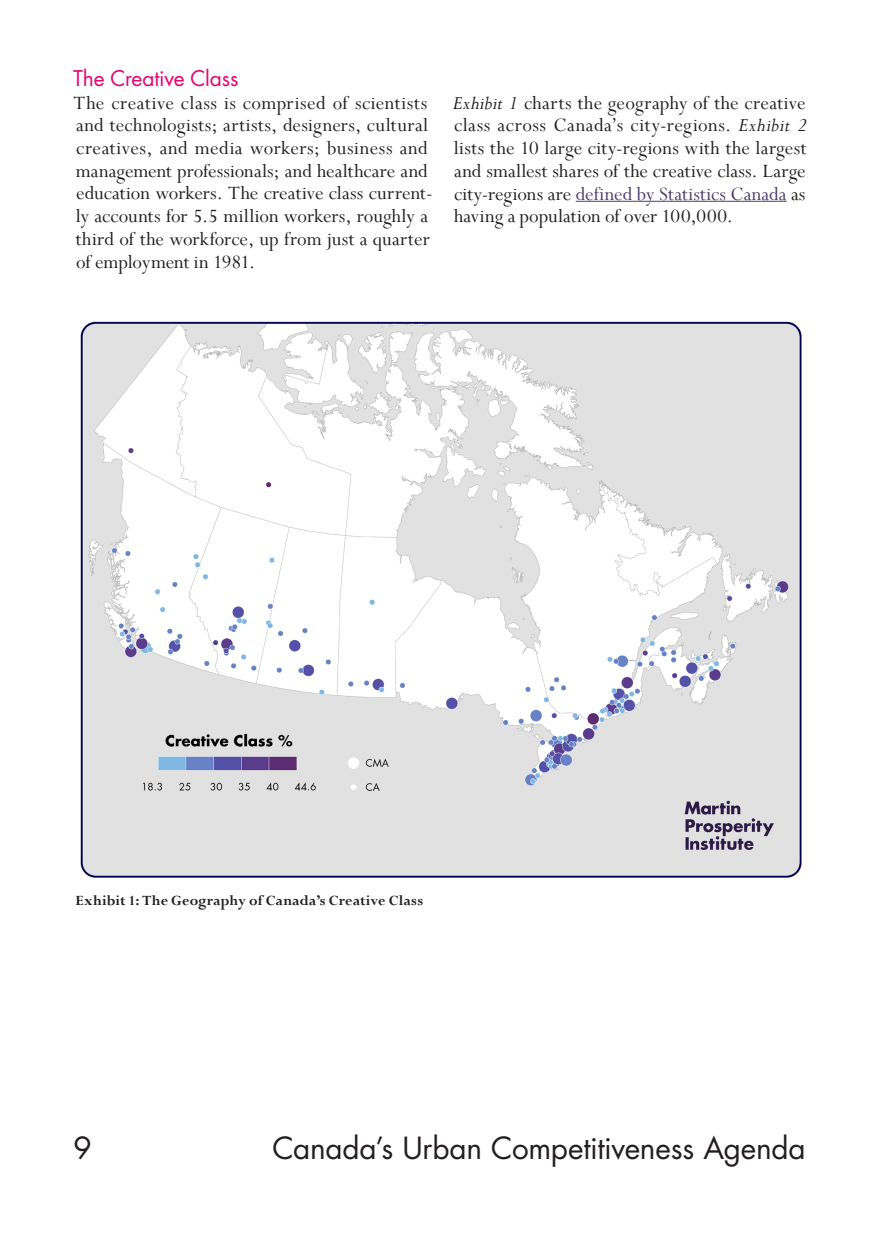
<style>
.page{position:relative;width:882px;height:1235px;background:#fff}
.page>*{position:absolute;margin:0;border:0;box-sizing:border-box;transform-origin:0 0}
.t1{font:29.75px "Futura Std";letter-spacing:-.01em;color:#231f20}
.t2{font:21px/22.8px "Perpetua";letter-spacing:.01em;color:#231f20}
.t3{font:21px "Futura Std";letter-spacing:-.01em;color:#e60272}
.t4{font:700 15.75px "Perpetua";letter-spacing:.015em;color:#231f20}
.s1{font-style:italic}
.s2{color:#4b3c6d}
</style>
<div class="page">
<hr style="left:576px;top:201px;width:211px;height:1px;background:#4b3c6d">
<img style="left:80px;top:321px;width:722px;height:557px">
<h2 class="t3" style="left:73px;top:65px;width:167px">The Creative Class</h2>
<p class="t2" style="left:73px;top:91px;width:361px">The creative class is comprised of scientists and technologists; artists, designers, cultural creatives, and media workers; business and management professionals; and healthcare and education workers. The creative class current&shy;ly accounts for 5.5 million workers, roughly a third of the workforce, up from just a quarter of employment in 1981.</p>
<p class="t2" style="left:453px;top:91px;width:356px;text-align:justify"><span class="s1">Exhibit 1</span> charts the geography of the creative class across Canada’s city-regions. <span class="s1">Exhibit 2 </span>lists the 10 large city-regions with the largest and smallest shares of the creative class. Large city-regions are <span class="s2">defined by Statistics Canada</span> as having a population of over 100,000.</p>
<p class="t4" style="left:76px;top:890px;width:349px">Exhibit 1: The Geography of Canada’s Creative Class</p>
<h1 class="t1" style="left:74px;top:1129px;width:20px">9</h1>
<h1 class="t1" style="left:272px;top:1129px;width:535px">Canada’s Urban Competitiveness Agenda</h1>
</div>
